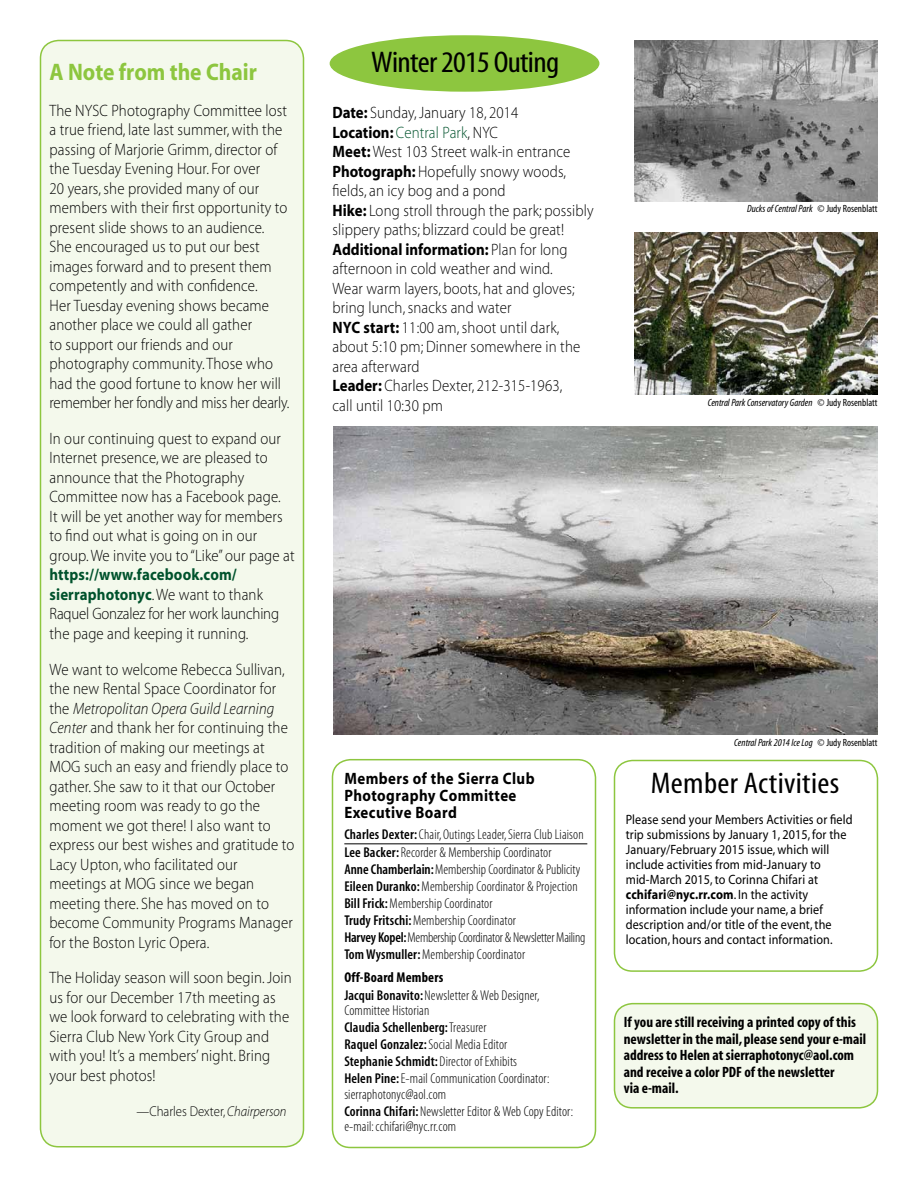
<style>
.page{position:relative;width:918px;height:1188px;background:#fff}
.page>*{position:absolute;margin:0;border:0;box-sizing:border-box;transform-origin:0 0}
.t1{font:30px "Myriad MM 400 300";letter-spacing:-.15em;color:#000;scale:1.1 1}
.t2{font:30px "Myriad MM 400 300";letter-spacing:-.13em;color:#000;scale:1.1 1}
.t3{font:24px "Myriad MM 700 600";letter-spacing:.03em;color:#8dc63f;scale:.9 1}
.t4{font:16.5px/19.5px "Myriad MM 215 600";letter-spacing:-.01em;color:#000;scale:.9 1}
.t5{font:16.5px/19.5px "Myriad MM 215 600";letter-spacing:-.03em;color:#000;scale:.9 1}
.t6{font:16.5px/17.2px "Myriad MM 700 600";letter-spacing:.055em;color:#000;scale:.9 1}
.t7{font:16.5px/19.5px "Myriad MM 700 600";letter-spacing:.04em;color:#00522c;scale:.9 1}
.t8{font:16.5px "Myriad MM 700 600";letter-spacing:.035em;color:#000;scale:.9 1}
.t9{font:16.5px "Myriad MM It 215 600";letter-spacing:-.015em;color:#000;scale:.9 1}
.t10{font:15px/16.5px "Myriad MM 700 300";letter-spacing:-.08em;color:#000}
.t11{font:14.25px/17.1px "Myriad MM 215 300";letter-spacing:-.165em;color:#000}
.t12{font:14.25px "Myriad MM 565 300";letter-spacing:-.095em;color:#000}
.t13{font:14.25px "Myriad MM 215 600";letter-spacing:-.02em;color:#000;scale:.9 1}
.t14{font:14.25px "Myriad MM 700 300";letter-spacing:-.07em;color:#000}
.t15{font:13.5px/15px "Myriad MM 400 600";letter-spacing:.01em;color:#000;scale:.9 1}
.t16{font:13.5px "Myriad MM 700 600";letter-spacing:.045em;color:#000;scale:.9 1}
.t17{font:10.5px "Myriad MM It 400 300";letter-spacing:-.135em;color:#000}
.s1{font-family:"Myriad MM 215 600";color:#000}
.s2{font-family:"Myriad MM 215 600"}
.s3{font-family:"Myriad MM It 215 600"}
.s4{font-family:"Myriad MM 700 600"}
.s5{color:#00522c}
.s6{font-family:"Myriad MM 400 300"}
.s7{font-family:"Myriad MM 565 300"}
.s8{font-family:"Myriad MM 215 300"}
.s9{font-family:"Myriad MM 400 600"}
</style>
<div class="page">
<div style="left:332px;top:759px;width:264px;height:389px;border:2px solid #8dc63f;border-radius:18px"></div>
<hr style="left:344px;top:844px;width:243px;height:1px;background:#000">
<div style="left:614px;top:1004px;width:263px;height:104px;background:#f4f9ec;border-radius:18px"></div>
<div style="left:614px;top:1003px;width:264px;height:106px;border:2px solid #8dc63f;border-radius:18px"></div>
<div style="left:330px;top:35px;width:269px;height:57px;background:#8dc63f;border-radius:50%"></div>
<div style="left:614px;top:760px;width:264px;height:212px;border:2px solid #8dc63f;border-radius:18px"></div>
<img style="left:634px;top:40px;width:244px;height:161px">
<img style="left:634px;top:232px;width:244px;height:162px">
<img style="left:334px;top:427px;width:544px;height:308px">
<div style="left:40px;top:40px;width:264px;height:1107px;background:#f4f9ec;border-radius:18px"></div>
<div style="left:40px;top:40px;width:264px;height:1108px;border:2px solid #8dc63f;border-radius:18px"></div>
<h2 class="t3" style="left:50px;top:60px;width:231px">A Note from the Chair</h2>
<p class="t4" style="left:50px;top:101px;width:269px">The NYSC Photography Committee lost a true friend, late last summer, with the passing of Marjorie Grimm, director of the Tuesday Evening Hour. For over<br>20 years, she provided many of our members with their first opportunity to present slide shows to an audience.<br>She encouraged us to put our best images forward and to present them competently and with confidence.<br>Her Tuesday evening shows became another place we could all gather<br>to support our friends and our photography community. Those who had the good fortune to know her will remember her fondly and miss her dearly.</p>
<p class="t4" style="left:50px;top:429px;width:274px">I n our continuing quest to expand our<br>I nternet presence, we are pleased to announce that the Photography Committee now has a Facebook page.<br>It will be yet another way for members to find out what is going on in our group. We invite you to “Like” our page at</p>
<p class="t7" style="left:50px;top:566px;width:239px">https://www.facebook.com/ sierraphotonyc<span class="s1">. We want to thank</span></p>
<p class="t5" style="left:50px;top:605px;width:257px">Raquel Gonzalez for her work launching the page and keeping it running.</p>
<p class="t4" style="left:50px;top:660px;width:264px">We want to welcome Rebecca Sullivan, the new Rental Space Coordinator for</p>
<p class="t9" style="left:49px;top:700px;width:252px"><span class="s2">the</span> Metropolitan Opera Guild Learning</p>
<p class="t4" style="left:49px;top:719px;width:267px"><span class="s3">Center</span> and thank her for continuing the tradition of making our meetings at<br>MOG</p>
<p class="t4" style="left:49px;top:758px;width:274px;text-indent:35px">such an easy and friendly place to gather. She saw to it that our October meeting room was ready to go the moment we got there! I also want to express our best wishes and gratitude to<br>Lacy Upton, who facilitated our meetings at MOG</p>
<p class="t4" style="left:49px;top:875px;width:272px;text-indent:110px">since we began meeting there. She has moved on to become Community Programs Manager for the Boston Lyric Opera.</p>
<p class="t4" style="left:49px;top:969px;width:271px">The Holiday season will soon begin. Join us for our December 17th meeting as we look forward to celebrating with the Sierra Club New York City Group and with you! It’s a members’ night. Bring your best photos!</p>
<p class="t13" style="left:137px;top:1105px;width:168px">—Charles Dexter, <span class="s3">Chairperson</span></p>
<h1 class="t1" style="left:371px;top:48px;width:177px">Winter 2015 Outing</h1>
<p class="t4" style="left:332px;top:104px;width:292px"><span class="s4">Date:</span> Sunday, January 18, 2014<br><span class="s4">Location:</span> <span class="s5">Central Park</span>, NYC<br><span class="s4">Meet:</span> West 103 Street walk-in entrance <span class="s4">Photograph:</span> H opefully snowy woods, fields, an icy bog and a pond<br><span class="s4">Hike:</span> Long stroll through the park; possibly slippery paths; blizzard could be great!</p>
<p class="t8" style="left:332px;top:241px;width:263px">Additional information: <span class="s2">Plan for long</span></p>
<p class="t4" style="left:333px;top:260px;width:277px">afternoon in cold weather and wind.<br>Wear warm layers, boots, hat and gloves; bring lunch, snacks and water<br><span class="s4">NYC start:</span> 11:00 am, shoot until dark, about 5:10 pm; Dinner somewhere in the area afterward<br><span class="s4">Leader:</span> Charles Dexter, 212-315-1963, call until 10:30 pm</p>
<p class="t17" style="left:747px;top:204px;width:133px">Ducks of Central Park <span class="s6">© Judy Rosenblatt</span></p>
<p class="t17" style="left:708px;top:397px;width:172px">Central Park Conservatory Garden <span class="s6">© Judy Rosenblatt</span></p>
<p class="t6" style="left:344px;top:771px;width:212px">Members of the Sierra Club<br>Photography Committee<br>Executive Board</p>
<p class="t11" style="left:344px;top:827px;width:245px"><span class="s7">Charles Dexter:</span> Chair, Outings Leader, Sierra Club Liaison <span class="s7">Lee Backer:</span> Recorder &amp; Membership Coordinator<br><span class="s7">Anne Chamberlain:</span> MembershipCoordinator &amp; Publicity <span class="s7">Eileen Duranko:</span> Membership Coordinator &amp; Projection <span class="s7">Bill Frick:</span> Membership Coordinator<br><span class="s7">Trudy Fritschi:</span> Membership Coordinator<br><span class="s7">Harvey Kopel:</span> MembershipCoordinator&amp; NewsletterMailing <span class="s7">Tom Wysmuller:</span> Membership Coordinator</p>
<p class="t14" style="left:344px;top:970px;width:102px">Off-Board Members</p>
<p class="t11" style="left:344px;top:988px;width:197px;line-height:15.5px"><span class="s7">Jacqui Bonavito:</span> Newsletter &amp; Web Designer,<br>Committee Historian</p>
<p class="t12" style="left:344px;top:1021px;width:145px">Claudia Schellenberg: <span class="s8">Treasurer</span></p>
<p class="t11" style="left:344px;top:1037px;width:207px"><span class="s7">Raquel Gonzalez:</span> Social Media Editor<br><span class="s7">Stephanie Schmidt:</span> Director of Exhibits<br><span class="s7">Helen Pine:</span> E-mail Communication Coordinator:</p>
<p class="t11" style="left:344px;top:1086px;width:231px">sierraphotonyc@aol.com<br><span class="s7">Corinna Chifari:</span> Newsletter Editor &amp; Web Copy Editor:</p>
<p class="t11" style="left:344px;top:1119px;width:117px">e-mail: cchifari@nyc.rr.com</p>
<p class="t17" style="left:734px;top:737px;width:145px">Central Park 2014 Ice Log <span class="s6">© Judy Rosenblatt</span></p>
<h1 class="t2" style="left:651px;top:768px;width:176px">Member Activities</h1>
<p class="t15" style="left:626px;top:813px;width:254px">Please send your Members Activities or field trip submissions by January 1, 2015, for the January/February 2015 issue, which will include activities from mid-January to mid-March 2015, to Corinna Chifari at</p>
<p class="t16" style="left:626px;top:888px;width:204px">cchifari@nyc.rr.com<span class="s9">. In the activity</span></p>
<p class="t15" style="left:626px;top:903px;width:231px">information include your name, a brief description and/or title of the event, the location, hours and contact information.</p>
<p class="t10" style="left:624px;top:1015px;width:244px">If you are still receiving a printed copy of this newsletter in the mail, please send your e-mail address to Helen at sierraphotonyc@aol.com and receive a color PDF of the newsletter<br>via e-mail.</p>
</div>
